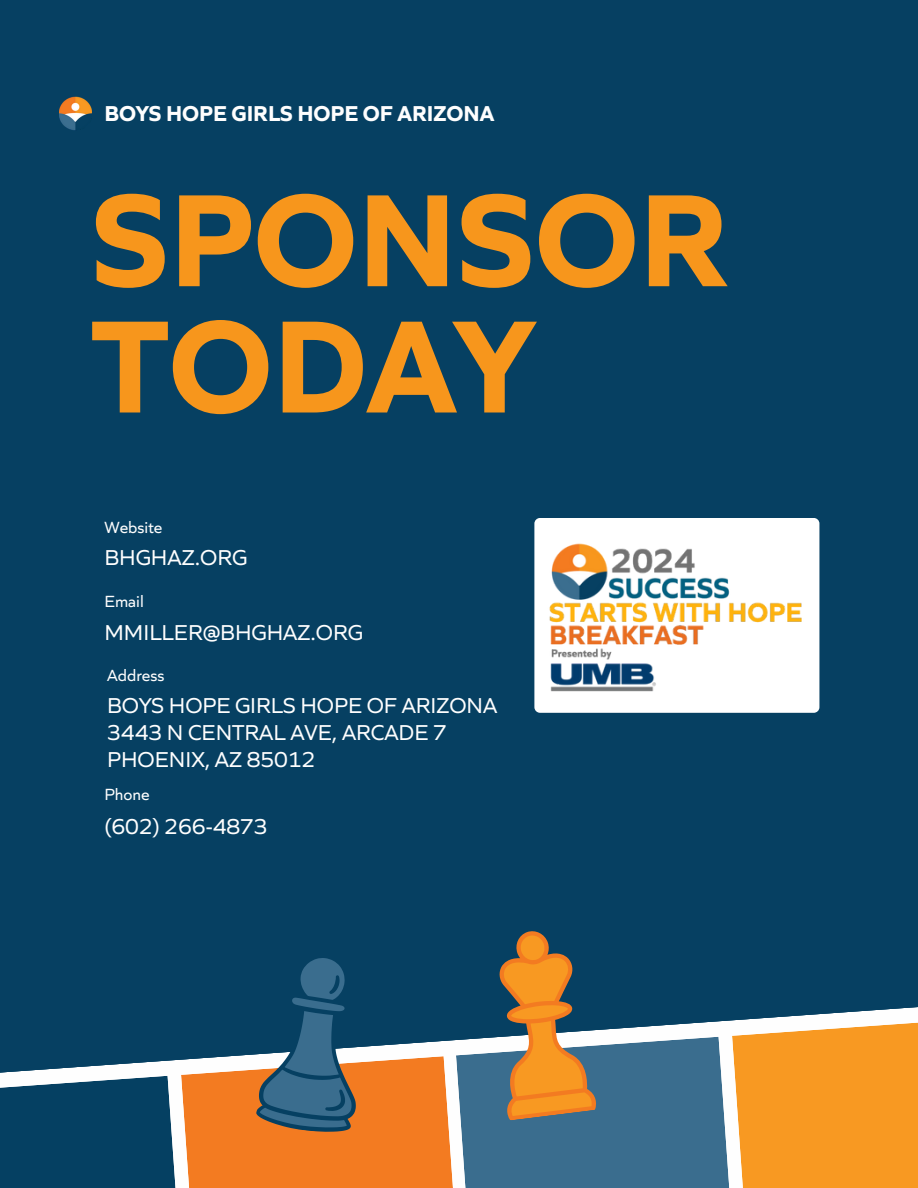
<style>
.page{position:relative;width:918px;height:1188px;background:#064062}
.page>*{position:absolute;margin:0;border:0;box-sizing:border-box;transform-origin:0 0}
.t1{font:700 137.55px/126.3px "Quiet Sans";color:#f7961c}
.t2{font:22.5px/27px "Quiet Sans";color:#fefefe}
.t3{font:700 22.5px "Quiet Sans";color:#fefefe}
.t4{font:16.95px "Quiet Sans";color:#fefefe}
</style>
<div class="page">
<svg style="left:0;top:931px;width:918px;height:257px"></svg>
<img style="left:60px;top:96px;width:31px;height:34px">
<div style="left:534px;top:518px;width:285px;height:195px;background:#fff;border-radius:6px"></div>
<img style="left:549px;top:543px;width:253px;height:149px">
<h1 class="t3" style="left:105px;top:99px;width:391px">BOYS HOPE GIRLS HOPE OF ARIZONA</h1>
<p class="t1" style="left:92px;top:174px;width:639px">SPONSOR<br>TODAY</p>
<p class="t4" style="left:105px;top:517px;width:59px">Website</p>
<h3 class="t2" style="left:105px;top:543px;width:144px">BHGHAZ.ORG</h3>
<p class="t4" style="left:105px;top:590px;width:41px">Email</p>
<h3 class="t2" style="left:105px;top:618px;width:260px">MMILLER@BHGHAZ.ORG</h3>
<p class="t4" style="left:107px;top:664px;width:59px">Address</p>
<h3 class="t2" style="left:107px;top:692px;width:392px">BOYS HOPE GIRLS HOPE OF ARIZONA<br>3443 N CENTRAL AVE, ARCADE 7<br>PHOENIX, AZ 85012</h3>
<p class="t4" style="left:105px;top:784px;width:47px">Phone</p>
<h3 class="t2" style="left:105px;top:812px;width:165px">(602) 266-4873</h3>
</div>
